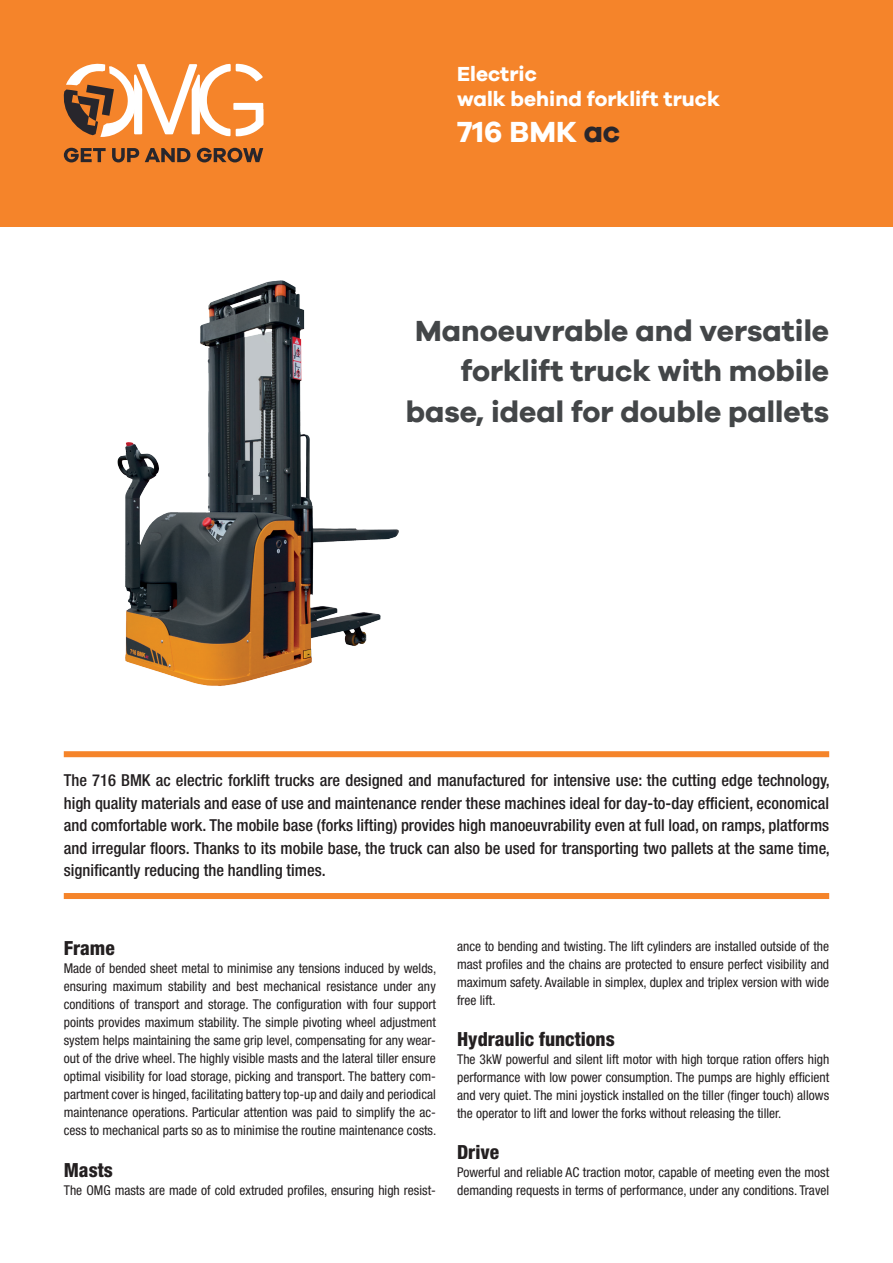
<style>
.page{position:relative;width:893px;height:1263px;background:#fff}
.page>*{position:absolute;margin:0;border:0;box-sizing:border-box;transform-origin:0 0}
.t1{font:700 30px/40.5px "Galano Grotesque";color:#434648;text-align:right}
.t2{font:700 30px "Galano Grotesque";color:#fff}
.t3{font:700 21px/25.2px "Galano Grotesque";color:#fff}
.t4{font:800 condensed 19.5px "Helvetica Neue LT Std";color:#231f20}
.t5{font:500 condensed 16.5px/22.5px "Helvetica Neue LT Std";color:#231f20;text-align:justify}
.t6{font:condensed 13.5px/18px "Helvetica Neue LT Std";color:#231f20;text-align:justify}
.s1{color:#28262c}
</style>
<div class="page">
<div style="left:0;top:0;width:893px;height:227px;background:#f5842a"></div>
<svg style="left:64px;top:148px;width:42px;height:14px"></svg>
<svg style="left:112px;top:148px;width:27px;height:14px"></svg>
<svg style="left:145px;top:148px;width:45px;height:14px"></svg>
<svg style="left:197px;top:148px;width:66px;height:14px"></svg>
<svg style="left:63px;top:63px;width:201px;height:74px"></svg>
<img style="left:117px;top:280px;width:282px;height:406px">
<div style="left:64px;top:893px;width:765px;height:6px;background:#f5842a"></div>
<div style="left:64px;top:751px;width:765px;height:6px;background:#f5842a"></div>
<h2 class="t3" style="left:457px;top:60px;width:264px">Electric<br>walk behind forklift truck</h2>
<h1 class="t2" style="left:457px;top:114px;width:165px">716 BMK <span class="s1">ac</span></h1>
<h1 class="t1" style="left:406px;top:309px;width:425px">Manoeuvrable and versatile forklift truck with mobile base, ideal for double pallets</h1>
<p class="t5" style="left:64px;top:769px;width:767px">The 716 BMK ac electric forklift trucks are designed and manufactured for intensive use: the cutting edge technology, high quality materials and ease of use and maintenance render these machines ideal for day-to-day efficient, economical and comfortable work. The mobile base (forks lifting) provides high manoeuvrability even at full load, on ramps, platforms and irregular floors. Thanks to its mobile base, the truck can also be used for transporting two pallets at the same time, significantly reducing the handling times.</p>
<h3 class="t4" style="left:64px;top:936px;width:53px">Frame</h3>
<p class="t6" style="left:64px;top:959px;width:374px">Made of bended sheet metal to minimise any tensions induced by welds, ensuring maximum stability and best mechanical resistance under any conditions of transport and storage. The configuration with four support points provides maximum stability. The simple pivoting wheel adjustment system helps maintaining the same grip level, compensating for any wear&shy;out of the drive wheel. The highly visible masts and the lateral tiller ensure optimal visibility for load storage, picking and transport. The battery com&shy;partment cover is hinged, facilitating battery top-up and daily and periodical maintenance operations. Particular attention was paid to simplify the ac&shy;cess to mechanical parts so as to minimise the routine maintenance costs.</p>
<h3 class="t4" style="left:64px;top:1157px;width:51px">Masts</h3>
<p class="t6" style="left:64px;top:1181px;width:374px">The OMG masts are made of cold extruded profiles, ensuring high resist-</p>
<p class="t6" style="left:457px;top:937px;width:374px">ance to bending and twisting. The lift cylinders are installed outside of the mast profiles and the chains are protected to ensure perfect visibility and maximum safety. Available in simplex, duplex and triplex version with wide free lift.</p>
<h3 class="t4" style="left:457px;top:1027px;width:159px">Hydraulic functions</h3>
<p class="t6" style="left:457px;top:1050px;width:374px">The 3kW powerful and silent lift motor with high torque ration offers high performance with low power consumption. The pumps are highly efficient and very quiet. The mini joystick installed on the tiller (finger touch) allows the operator to lift and lower the forks without releasing the tiller.</p>
<h3 class="t4" style="left:457px;top:1140px;width:44px">Drive</h3>
<p class="t6" style="left:457px;top:1163px;width:374px">Powerful and reliable AC traction motor, capable of meeting even the most demanding requests in terms of performance, under any conditions. Travel</p>
</div>
